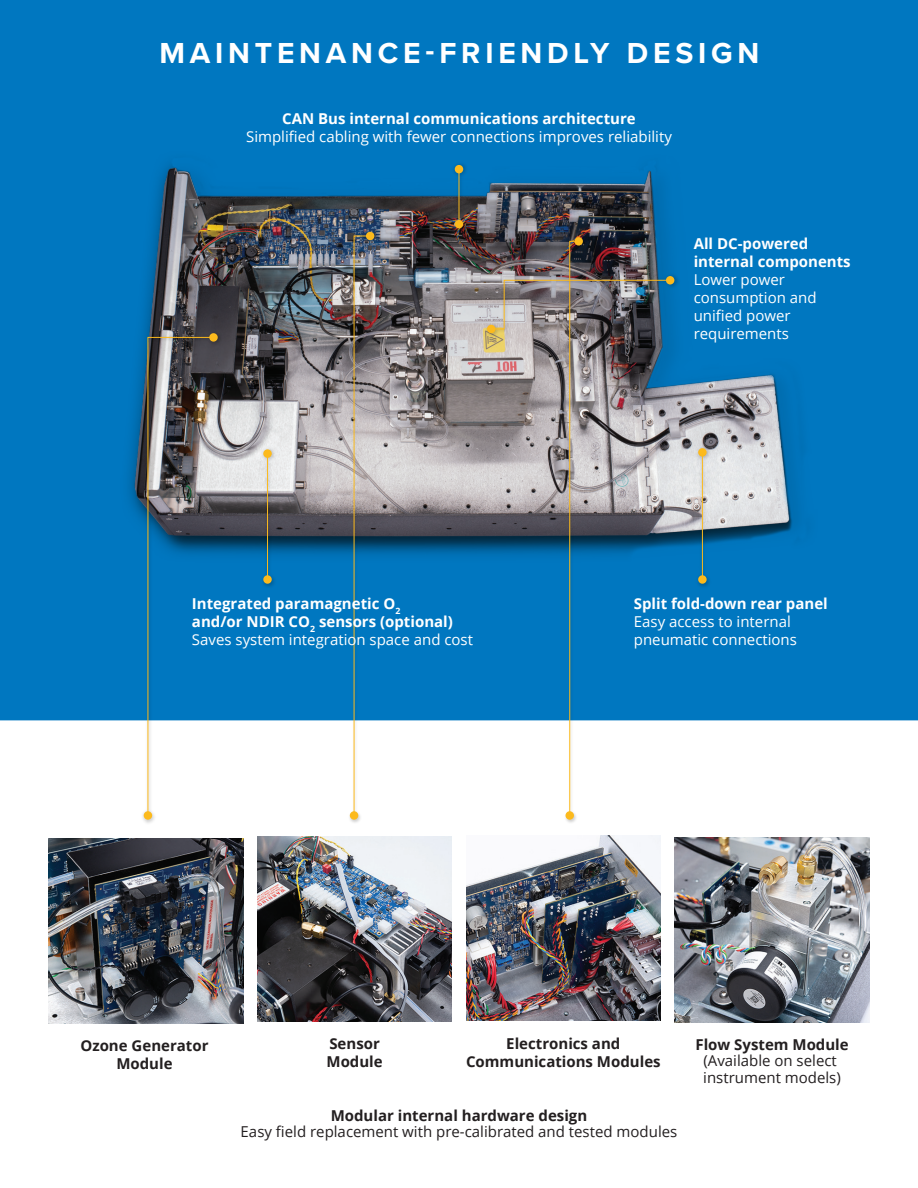
<style>
.page{position:relative;width:918px;height:1188px;background:#fff}
.page>*{position:absolute;margin:0;border:0;box-sizing:border-box;transform-origin:0 0}
.t1{font:700 30px "Proxima Nova";letter-spacing:.16em;color:#fff}
.t2{font:700 15px/18px "Open Sans";color:#fff}
.t3{font:15px/18px "Open Sans";color:#fff}
.t4{font:700 15px/18px "Open Sans";color:#231f20;text-align:center}
.t5{font:15px/16.5px "Open Sans";color:#231f20}
.s1{font-weight:400}
</style>
<div class="page">
<div style="left:0;top:0;width:918px;height:720px;background:#0077c0"></div>
<img style="left:128px;top:164px;width:674px;height:391px">
<img style="left:675px;top:838px;width:194px;height:185px">
<img style="left:466px;top:836px;width:195px;height:185px">
<img style="left:257px;top:837px;width:195px;height:185px">
<img style="left:49px;top:839px;width:194px;height:184px">
<img style="left:140px;top:330px;width:85px;height:493px">
<svg style="left:147px;top:337px;width:67px;height:479px"></svg>
<div style="left:209px;top:333px;width:9px;height:9px;background:#fcba1d;border-radius:50%"></div>
<div style="left:144px;top:811px;width:8px;height:9px;background:#fcba1d;border-radius:50%"></div>
<img style="left:260px;top:446px;width:19px;height:141px">
<hr style="left:267px;top:453px;width:1px;height:127px;background:#fcba1d">
<div style="left:263px;top:449px;width:9px;height:9px;background:#fcba1d;border-radius:50%"></div>
<div style="left:263px;top:575px;width:9px;height:9px;background:#fcba1d;border-radius:50%"></div>
<img style="left:562px;top:234px;width:27px;height:589px">
<div style="left:566px;top:811px;width:8px;height:9px;background:#fcba1d;border-radius:50%"></div>
<div style="left:574px;top:237px;width:9px;height:9px;background:#fcba1d;border-radius:50%"></div>
<img style="left:347px;top:229px;width:33px;height:594px">
<img style="left:353px;top:235px;width:18px;height:581px">
<div style="left:350px;top:811px;width:8px;height:9px;background:#fcba1d;border-radius:50%"></div>
<div style="left:366px;top:232px;width:8px;height:8px;background:#fcba1d;border-radius:50%"></div>
<img style="left:452px;top:164px;width:18px;height:72px">
<hr style="left:459px;top:169px;width:1px;height:55px;background:#fcba1d">
<div style="left:455px;top:220px;width:8px;height:8px;background:#fcba1d;border-radius:50%"></div>
<div style="left:455px;top:165px;width:8px;height:8px;background:#fcba1d;border-radius:50%"></div>
<img style="left:483px;top:272px;width:198px;height:69px">
<svg style="left:490px;top:241px;width:181px;height:575px"></svg>
<div style="left:487px;top:325px;width:8px;height:8px;background:#fcba1d;border-radius:50%"></div>
<div style="left:666px;top:276px;width:8px;height:9px;background:#fcba1d;border-radius:50%"></div>
<img style="left:695px;top:444px;width:18px;height:143px">
<hr style="left:702px;top:452px;width:1px;height:128px;background:#fcba1d">
<div style="left:698px;top:575px;width:9px;height:9px;background:#fcba1d;border-radius:50%"></div>
<div style="left:698px;top:448px;width:9px;height:9px;background:#fcba1d;border-radius:50%"></div>
<h1 class="t1" style="left:159px;top:30px;width:602px">MAINTENANCE-FRIENDLY DESIGN</h1>
<p class="t2" style="left:282px;top:109px;width:355px">CAN Bus internal communications architecture</p>
<p class="t3" style="left:246px;top:127px;width:427px">Simplified cabling with fewer connections improves reliability</p>
<p class="t2" style="left:694px;top:234px;width:159px">All DC-powered internal components</p>
<p class="t3" style="left:694px;top:270px;width:124px">Lower power consumption and unified power requirements</p>
<p class="t2" style="left:192px;top:594px;width:283px">Integrated paramagnetic O<sub>2<br></sub>and/or NDIR CO<sub>2</sub> sensors (optional)<br><span class="s1">Saves system integration space and cost</span></p>
<p class="t2" style="left:634px;top:594px;width:195px">Split fold-down rear panel</p>
<p class="t3" style="left:634px;top:612px;width:165px">Easy access to internal pneumatic connections</p>
<p class="t4" style="left:80px;top:1037px;width:130px">Ozone Generator<br>Module</p>
<p class="t4" style="left:327px;top:1035px;width:58px;text-align:left">Sensor<br>Module</p>
<p class="t4" style="left:466px;top:1034px;width:196px">Electronics and<br>Communications Modules</p>
<p class="t4" style="left:331px;top:1106px;width:258px">Modular internal hardware design</p>
<p class="t5" style="left:241px;top:1123px;width:438px">Easy field replacement with pre-calibrated and tested modules</p>
<p class="t4" style="left:695px;top:1035px;width:155px">Flow System Module</p>
<p class="t5" style="left:703px;top:1052px;width:139px">(Available on select instrument models)</p>
</div>
